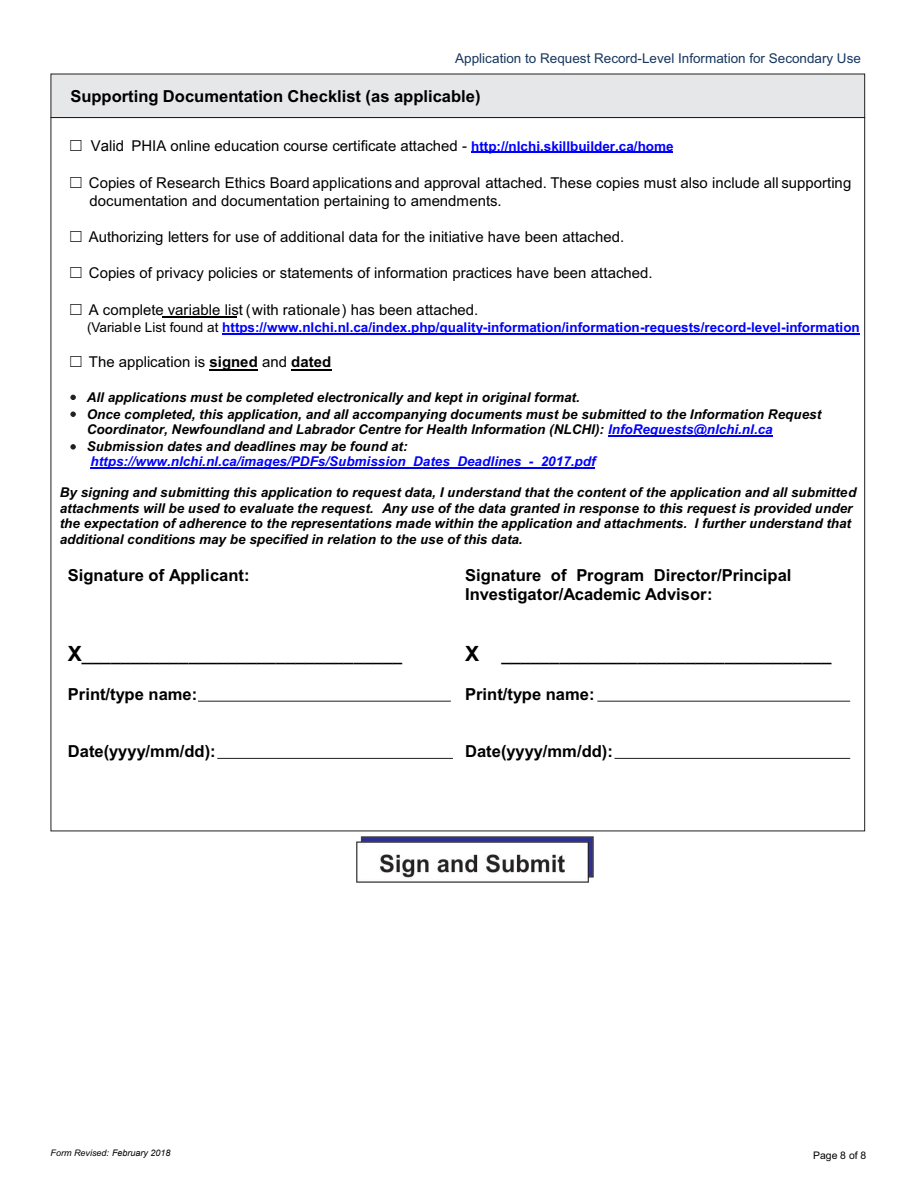
<style>
.page{position:relative;width:918px;height:1188px;background:#fff}
.page>*{position:absolute;margin:0;border:0;box-sizing:border-box;transform-origin:0 0}
.t1{font:700 16.5px/18.9px "Arial";color:#000}
.t2{font:700 16.5px "Arial";color:#000;scale:1.05 1}
.t3{font:15px/18.1px "Arial";color:#000}
.t4{font:italic 700 13.5px/16.2px "Arial";color:#000}
.t5{font:700 13.5px "Arial";color:#00f}
.t6{font:italic 700 13.5px "Arial";color:#00f}
.t7{font:13.5px "Arial";color:#17365d}
.t8{font:10.5px "Arial";color:#000}
.t9{font:italic 9px "Arial";color:#000}
.s1{font-family:"MS Gothic"}
.s2{font-weight:700;font-size:13.5px;color:#00f}
.s3{font-weight:400;color:#000}
.s4{font-weight:700}
.s5{color:#00f}
.s6{font-size:21px}
.s7{font-style:inherit}
</style>
<div class="page">
<div style="left:51px;top:74px;width:814px;height:44px;background:#e6e7e8"></div>
<hr style="left:472px;top:151px;width:201px;height:2px;background:#00f">
<hr style="left:163px;top:317px;width:74px;height:1px;background:#000">
<hr style="left:222px;top:333px;width:638px;height:2px;background:#00f">
<hr style="left:210px;top:369px;width:48px;height:2px;background:#000">
<hr style="left:291px;top:369px;width:40px;height:2px;background:#000">
<hr style="left:608px;top:436px;width:165px;height:1px;background:#00f">
<hr style="left:91px;top:468px;width:504px;height:1px;background:#00f">
<svg style="left:71px;top:395px;width:5px;height:5px"></svg>
<svg style="left:71px;top:412px;width:5px;height:5px"></svg>
<svg style="left:71px;top:444px;width:5px;height:5px"></svg>
<hr style="left:198px;top:701px;width:253px;height:1px;background:#231f20">
<hr style="left:597px;top:701px;width:253px;height:1px;background:#231f20">
<hr style="left:614px;top:758px;width:236px;height:1px;background:#231f20">
<hr style="left:217px;top:758px;width:236px;height:1px;background:#231f20">
<img style="left:357px;top:836px;width:237px;height:47px">
<p class="t7" style="left:455px;top:53px;width:407px">Application to Request Record-Level Information for Secondary Use</p>
<p class="t1" style="left:70px;top:89px;width:412px">Supporting Documentation Checklist (as applicable)</p>
<p class="t3" style="left:68px;top:137px;width:607px"><span class="s1">☐</span> Valid PHIA online education course certificate attached - <span class="s2">http://nlchi.skillbuilder.ca/home</span></p>
<p class="t3" style="left:90px;top:175px;width:763px;text-indent:-21px"><span class="s1">☐</span> Copies of Research Ethics Board applications and approval attached. These copies must also include all supporting documentation and documentation pertaining to amendments.</p>
<p class="t3" style="left:68px;top:229px;width:558px"><span class="s1">☐</span> Authorizing letters for use of additional data for the initiative have been attached.</p>
<p class="t3" style="left:68px;top:266px;width:586px"><span class="s1">☐</span> Copies of privacy policies or statements of information practices have been attached.</p>
<p class="t3" style="left:68px;top:302px;width:412px"><span class="s1">☐</span> A complete variable list (with rationale) has been attached.</p>
<p class="t5" style="left:87px;top:322px;width:774px"><span class="s3">(Variable List found at</span> https://www.nlchi.nl.ca/index.php/quality-information/information-requests/record-level-information</p>
<p class="t3" style="left:68px;top:354px;width:264px"><span class="s1">☐</span> The application is <span class="s4">signed</span> and <span class="s4">dated</span>.</p>
<p class="t4" style="left:87px;top:391px;width:736px">All applications must be completed electronically and kept in original format.<br>Once completed, this application, and all accompanying documents must be submitted to the Information Request Coordinator, Newfoundland and Labrador Centre for Health Information (NLCHI): <span class="s5">InfoRequests@nlchi.nl.ca </span>Submission dates and deadlines may be found at:</p>
<p class="t6" style="left:91px;top:456px;width:507px">https://www.nlchi.nl.ca/images/PDFs/Submission_Dates_Deadlines_-_2017.pdf</p>
<p class="t4" style="left:60px;top:486px;width:798px;line-height:15.6px">By signing and submitting this application to request data, I understand that the content of the application and all submitted attachments will be used to evaluate the request. Any use of the data granted in response to this request is provided under the expectation of adherence to the representations made within the application and attachments. I further understand that additional conditions may be specified in relation to the use of this data.</p>
<p class="t1" style="left:68px;top:567px;width:183px">Signature of Applicant:</p>
<p class="t1" style="left:465px;top:567px;width:328px">Signature of Program Director/Principal<br>Investigator/Academic Advisor:</p>
<p class="t2" style="left:68px;top:649px;width:320px"><span class="s6">X</span>_________________________________</p>
<p class="t2" style="left:465px;top:649px;width:350px"><span class="s6">X</span> __________________________________</p>
<p class="t1" style="left:68px;top:686px;width:131px">Print/type name:</p>
<p class="t1" style="left:465px;top:686px;width:131px">Print/type name:</p>
<p class="t1" style="left:68px;top:743px;width:149px">Date(yyyy/mm/dd):</p>
<p class="t9" style="left:51px;top:1150px;width:122px">Form Revised: <span class="s7">February 2018</span></p>
<p class="t1" style="left:465px;top:743px;width:149px">Date(yyyy/mm/dd):</p>
<p class="t8" style="left:813px;top:1152px;width:55px">Page 8 of 8</p>
</div>
